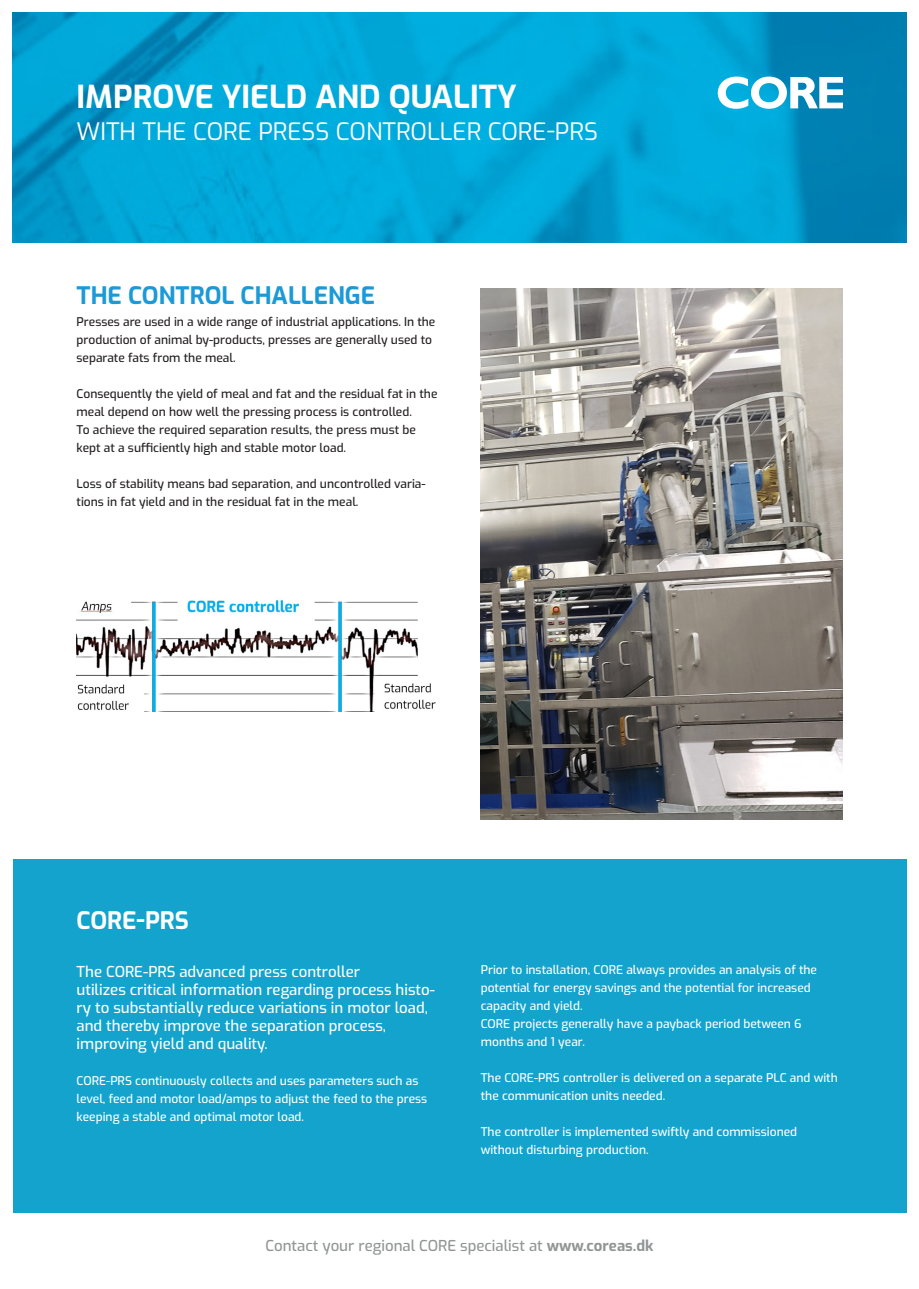
<style>
.page{position:relative;width:919px;height:1289px;background:#fff}
.page>*{position:absolute;margin:0;border:0;box-sizing:border-box;transform-origin:0 0}
.t1{font:700 31.5px "Exo";color:#fff}
.t2{font:24px "Exo";color:#fff}
.t3{font:700 24px "Exo";color:#1b9ad7}
.t4{font:700 24px "Exo";color:#fff}
.t5{font:500 15px/18px "Exo";color:#fff}
.t6{font:500 15px "Exo";color:#929595}
.t7{font:500 12px/18px "Exo";color:#fff}
.t8{font:500 12px/18px "Exo";color:#231f20}
.s1{font-weight:700}
</style>
<div class="page">
<img style="left:480px;top:289px;width:362px;height:530px">
<img style="left:13px;top:13px;width:893px;height:229px">
<svg style="left:717px;top:77px;width:125px;height:32px"></svg>
<img style="left:77px;top:600px;width:358px;height:111px">
<div style="left:13px;top:859px;width:893px;height:353px;background:#13a3cc"></div>
<p class="t1" style="left:77px;top:73px;width:442px">IMPROVE YIELD AND QUALITY</p>
<p class="t2" style="left:77px;top:113px;width:523px">WITH THE CORE PRESS CONTROLLER CORE-PRS</p>
<p class="t3" style="left:77px;top:277px;width:300px">THE CONTROL CHALLENGE</p>
<p class="t8" style="left:77px;top:312px;width:360px">Presses are used in a wide range of industrial applications. In the production of animal by-products, presses are generally used to separate fats from the meal.</p>
<p class="t8" style="left:77px;top:384px;width:362px">Consequently the yield of meal and fat and the residual fat in the meal depend on how well the pressing process is controlled.</p>
<p class="t8" style="left:77px;top:420px;width:341px">To achieve the required separation results, the press must be kept at a sufficiently high and stable motor load.</p>
<p class="t8" style="left:77px;top:474px;width:350px">Loss of stability means bad separation, and uncontrolled varia&shy;tions in fat yield and in the residual fat in the meal.</p>
<p class="t4" style="left:77px;top:901px;width:114px">CORE-PRS</p>
<p class="t5" style="left:77px;top:961px;width:285px">The CORE-PRS advanced press controller</p>
<p class="t5" style="left:77px;top:979px;width:360px">utilizes critical information regarding process histo&shy;ry to substantially reduce variations in motor load, and thereby improve the separation process,</p>
<p class="t5" style="left:77px;top:1033px;width:193px">improving yield and quality.</p>
<p class="t7" style="left:77px;top:1071px;width:352px">CORE-PRS continuously collects and uses parameters such as level, feed and motor load/amps to adjust the feed to the press keeping a stable and optimal motor load.</p>
<p class="t7" style="left:480px;top:960px;width:338px">Prior to installation, CORE always provides an analysis of the potential for energy savings and the potential for increased capacity and yield.</p>
<p class="t7" style="left:480px;top:1014px;width:322px">CORE projects generally have a payback period between 6 months and 1 year.</p>
<p class="t7" style="left:480px;top:1068px;width:358px">The CORE-PRS controller is delivered on a separate PLC and with the communication units needed.</p>
<p class="t7" style="left:480px;top:1122px;width:318px">The controller is implemented swiftly and commissioned</p>
<p class="t7" style="left:480px;top:1140px;width:169px">without disturbing production.</p>
<p class="t6" style="left:265px;top:1234px;width:389px">Contact your regional CORE specialist at <span class="s1">www.coreas.dk</span></p>
</div>
